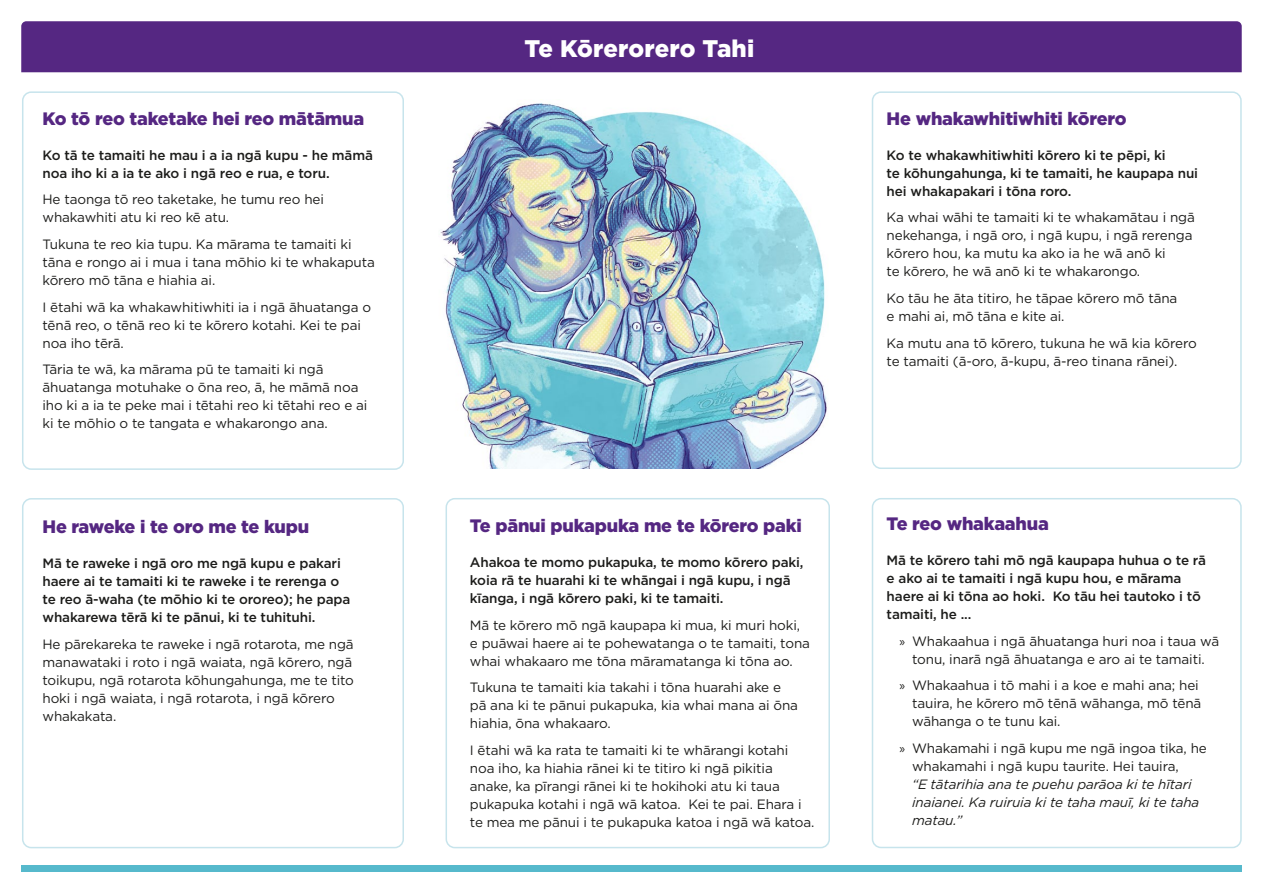
<style>
.page{position:relative;width:1263px;height:893px;background:#fff}
.page>*{position:absolute;margin:0;border:0;box-sizing:border-box;transform-origin:0 0}
.Body_Copy{font:900 24px "Gotham";color:#fff}
.t1{font:900 18px "Gotham";letter-spacing:-.01em;color:#552782}
.t2{font:13.5px/18px "Gotham";letter-spacing:-.01em;color:#1d1d1b}
.t3{font:500 13.5px/18px "Gotham";letter-spacing:-.01em;color:#1d1d1b}
.t4{font:italic 13.5px/18px "Gotham";letter-spacing:-.01em;color:#1d1d1b}
.s1{font-family:"Myriad Pro"}
.s2{font-family:"Myriad Pro";font-style:normal}
.s3{font-style:normal}
</style>
<div class="page">
<img style="left:399px;top:100px;width:479px;height:369px">
<svg style="left:22px;top:704px;width:1217px;height:145px"></svg>
<div style="left:21px;top:21px;width:1221px;height:51px;background:#552782"></div>
<div style="left:22px;top:498px;width:382px;height:350px;border:2px solid #c7e4ec;border-radius:9px"></div>
<div style="left:872px;top:498px;width:370px;height:350px;border:2px solid #c7e4ec;border-radius:9px"></div>
<div style="left:22px;top:91px;width:382px;height:379px;border:2px solid #c7e4ec;border-radius:9px"></div>
<div style="left:872px;top:91px;width:370px;height:378px;border:2px solid #c7e4ec;border-radius:9px"></div>
<div style="left:21px;top:865px;width:1221px;height:7px;background:#56b9cc"></div>
<div style="left:445px;top:498px;width:385px;height:350px;border:2px solid #c7e4ec;border-radius:9px"></div>
<p class="t1" style="left:43px;top:106px;width:323px">Ko tō reo taketake hei reo mātāmua</p>
<p class="t3" style="left:43px;top:146px;width:332px">Ko tā te tamaiti he mau i a ia ngā kupu - he māmā noa iho ki a ia te ako i ngā reo e rua, e toru.</p>
<p class="t2" style="left:43px;top:190px;width:283px">He taonga tō reo taketake, he tumu reo hei whakawhiti atu ki reo kē atu.</p>
<p class="t2" style="left:43px;top:235px;width:334px">Tukuna te reo kia tupu. Ka mārama te tamaiti ki tāna e rongo ai i mua i tana mōhio ki te whakaputa kōrero mō tāna e hiahia ai.</p>
<p class="t2" style="left:43px;top:297px;width:330px">I ētahi wā ka whakawhitiwhiti ia i ngā āhuatanga o tēnā reo, o tēnā reo ki te kōrero kotahi. Kei te pai noa iho tērā.</p>
<p class="t2" style="left:43px;top:360px;width:326px">Tāria te wā, ka mārama pū te tamaiti ki ngā āhuatanga motuhake o ōna reo, ā, he māmā noa iho ki a ia te peke mai i tētahi reo ki tētahi reo e ai ki te mōhio o te tangata e whakarongo ana.</p>
<p class="t1" style="left:43px;top:514px;width:268px">He raweke i te oro me te kupu</p>
<p class="t3" style="left:43px;top:554px;width:309px">Mā te raweke i ngā oro me ngā kupu e pakari haere ai te tamaiti ki te raweke i te rerenga o te reo ā-waha (te mōhio ki te ororeo); he papa whakarewa tērā ki te pānui, ki te tuhituhi.</p>
<p class="t2" style="left:43px;top:634px;width:313px">He pārekareka te raweke i ngā rotarota, me ngā manawataki i roto i ngā waiata, ngā kōrero, ngā toikupu, ngā rotarota kōhungahunga, me te tito hoki i ngā waiata, i ngā rotarota, i ngā kōrero whakakata.</p>
<p class="Body_Copy" style="left:525px;top:32px;width:231px">Te Kōrerorero Tahi</p>
<p class="t1" style="left:470px;top:513px;width:334px">Te pānui pukapuka me te kōrero paki</p>
<p class="t3" style="left:470px;top:553px;width:335px">Ahakoa te momo pukapuka, te momo kōrero paki, koia rā te huarahi ki te whāngai i ngā kupu, i ngā kīanga, i ngā kōrero paki, ki te tamaiti.</p>
<p class="t2" style="left:470px;top:616px;width:342px">Mā te kōrero mō ngā kaupapa ki mua, ki muri hoki, e puāwai haere ai te pohewatanga o te tamaiti, tona whai whakaaro me tōna māramatanga ki tōna ao.</p>
<p class="t2" style="left:470px;top:678px;width:330px">Tukuna te tamaiti kia takahi i tōna huarahi ake e pā ana ki te pānui pukapuka, kia whai mana ai ōna hiahia, ōna whakaaro.</p>
<p class="t2" style="left:470px;top:741px;width:346px">I ētahi wā ka rata te tamaiti ki te whārangi kotahi noa iho, ka hiahia rānei ki te titiro ki ngā pikitia anake, ka pīrangi rānei ki te hokihoki atu ki taua pukapuka kotahi i ngā wā katoa. Kei te pai. Ehara i te mea me pānui i te pukapuka katoa i ngā wā katoa.</p>
<p class="t1" style="left:887px;top:106px;width:241px">He whakawhitiwhiti kōrero</p>
<p class="t3" style="left:887px;top:146px;width:313px">Ko te whakawhitiwhiti kōrero ki te pēpi, ki<br>te kōhungahunga, ki te tamaiti, he kaupapa nui hei whakapakari i tōna roro.</p>
<p class="t2" style="left:887px;top:208px;width:310px">Ka whai wāhi te tamaiti ki te whakamātau i ngā nekehanga, i ngā oro, i ngā kupu, i ngā rerenga kōrero hou, ka mutu ka ako ia he wā anō ki<br>te kōrero, he wā anō ki te whakarongo.</p>
<p class="t2" style="left:887px;top:289px;width:292px">Ko tāu he āta titiro, he tāpae kōrero mō tāna e mahi ai, mō tāna e kite ai.</p>
<p class="t2" style="left:887px;top:333px;width:312px">Ka mutu ana tō kōrero, tukuna he wā kia kōrero te tamaiti (ā-oro, ā-kupu, ā-reo tinana rānei).</p>
<p class="t1" style="left:887px;top:511px;width:164px">Te reo whakaahua</p>
<p class="t3" style="left:887px;top:551px;width:321px">Mā te kōrero tahi mō ngā kaupapa huhua o te rā e ako ai te tamaiti i ngā kupu hou, e mārama haere ai ki tōna ao hoki. Ko tāu hei tautoko i tō tamaiti, he ...</p>
<p class="t2" style="left:899px;top:631px;width:321px;text-align:center"><span class="s1">»</span> Whakaahua i ngā āhuatanga huri noa i taua wā tonu, inarā ngā āhuatanga e aro ai te tamaiti.</p>
<p class="t2" style="left:912px;top:676px;width:291px;text-indent:-13px"><span class="s1">»</span> Whakaahua i tō mahi i a koe e mahi ana; hei tauira, he kōrero mō tēnā wāhanga, mō tēnā wāhanga o te tunu kai.</p>
<p class="t4" style="left:912px;top:738px;width:296px;text-indent:-13px"><span class="s2">»</span> <span class="s3">Whakamahi i ngā kupu me ngā ingoa tika, he whakamahi i ngā kupu taurite. Hei tauira,<br></span>“E tātarihia ana te puehu parāoa ki te hītari inaianei. Ka ruiruia ki te taha mauī, ki te taha matau.”</p>
</div>
